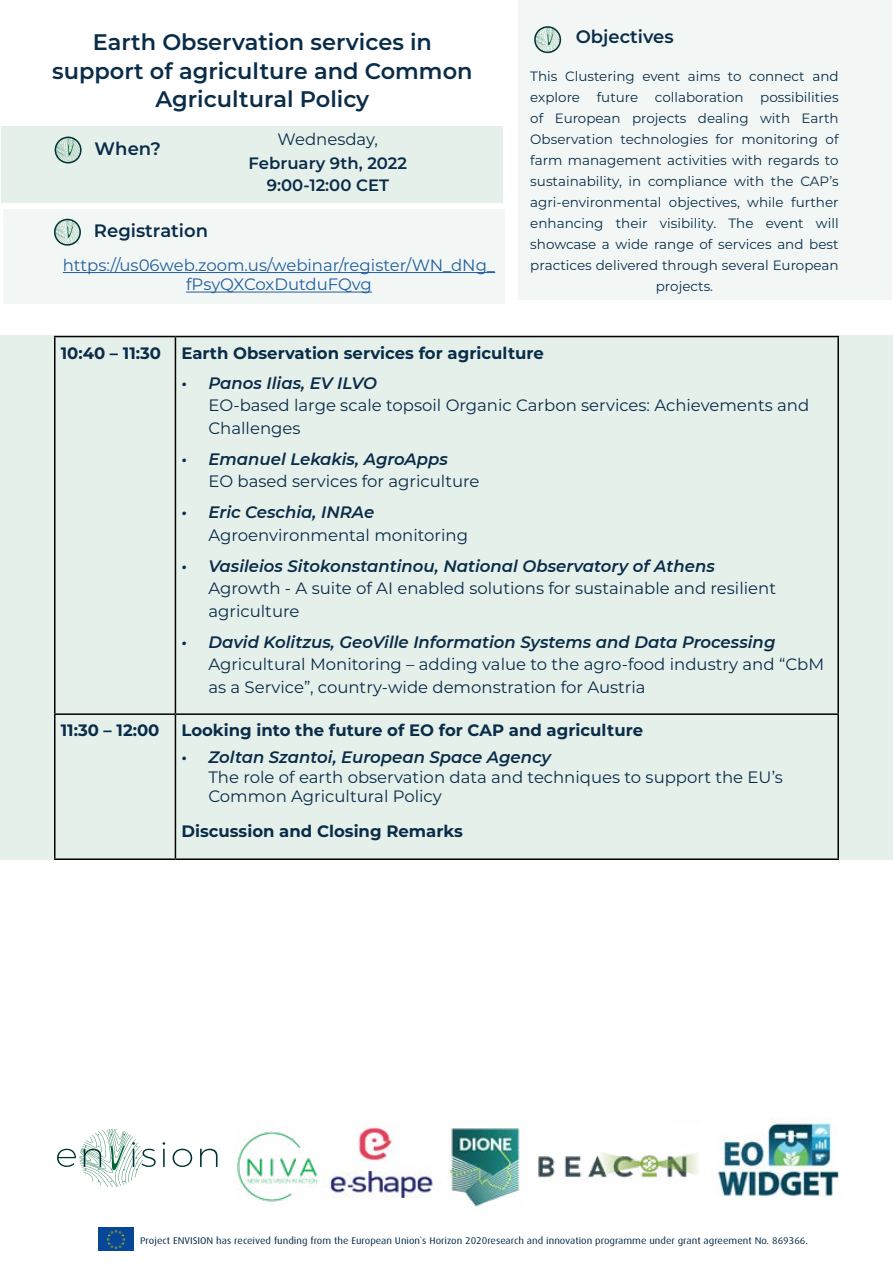
<style>
.page{position:relative;width:893px;height:1263px;background:#fff}
.page>*{position:absolute;margin:0;border:0;box-sizing:border-box;transform-origin:0 0}
.t1{font:600 22.5px/28.5px "Montserrat";color:#092c48;text-align:center}
.t2{font:600 18px "Montserrat";color:#092c48}
.t3{font:16.5px/22.5px "Montserrat";color:#092c48}
.t4{font:italic 600 16.5px "Montserrat";color:#092c48}
.t5{font:700 16.5px "Montserrat";color:#092c48}
.t6{font:16.5px/19.5px "Montserrat";color:#215e9e;text-align:center}
.t7{font:600 16.5px/22.5px "Montserrat";color:#092c48;text-align:center}
.t8{font:13.5px/21px "Montserrat";color:#092c48;text-align:center}
.t9{font:9.75px "Dax OT";color:#092c48;scale:1.08 1}
</style>
<div class="page">
<div style="left:0;top:336px;width:893px;height:524px;background:#e6f0eb"></div>
<img style="left:99px;top:1227px;width:35px;height:24px">
<hr style="left:54px;top:336px;width:121px;height:1px;background:#000">
<hr style="left:54px;top:337px;width:2px;height:376px;background:#000">
<hr style="left:175px;top:336px;width:664px;height:1px;background:#000">
<hr style="left:175px;top:337px;width:1px;height:376px;background:#000">
<hr style="left:837px;top:337px;width:2px;height:376px;background:#000">
<hr style="left:54px;top:713px;width:121px;height:2px;background:#000">
<hr style="left:54px;top:715px;width:2px;height:143px;background:#000">
<hr style="left:175px;top:713px;width:664px;height:2px;background:#000">
<hr style="left:175px;top:715px;width:1px;height:143px;background:#000">
<hr style="left:837px;top:715px;width:2px;height:143px;background:#000">
<hr style="left:54px;top:858px;width:121px;height:2px;background:#000">
<hr style="left:175px;top:858px;width:664px;height:2px;background:#000">
<svg style="left:57px;top:1129px;width:161px;height:58px"></svg>
<img style="left:237px;top:1131px;width:81px;height:71px">
<img style="left:330px;top:1126px;width:103px;height:72px">
<img style="left:447px;top:1128px;width:73px;height:79px">
<img style="left:538px;top:1153px;width:161px;height:27px">
<img style="left:717px;top:1122px;width:121px;height:74px">
<div style="left:519px;top:0;width:373px;height:300px;background:#f2f7f5"></div>
<div style="left:1px;top:126px;width:502px;height:77px;background:#e6f0eb"></div>
<div style="left:3px;top:209px;width:502px;height:95px;background:#f2f7f5"></div>
<svg style="left:55px;top:137px;width:24px;height:26px"></svg>
<div style="left:55px;top:137px;width:27px;height:26px;border:2px solid #033;border-radius:50%"></div>
<svg style="left:54px;top:219px;width:27px;height:27px"></svg>
<div style="left:54px;top:219px;width:27px;height:27px;border:2px solid #033;border-radius:50%"></div>
<hr style="left:63px;top:272px;width:432px;height:1px;background:#215e9e">
<hr style="left:186px;top:292px;width:186px;height:1px;background:#215e9e">
<svg style="left:534px;top:26px;width:27px;height:27px"></svg>
<div style="left:534px;top:26px;width:27px;height:27px;border:2px solid #033;border-radius:50%"></div>
<h1 class="t1" style="left:52px;top:27px;width:422px">Earth Observation services in support of agriculture and Common<br>Agricultural Policy</h1>
<p class="t2" style="left:95px;top:135px;width:68px">When?</p>
<p class="t3" style="left:278px;top:127px;width:102px">Wednesday,</p>
<p class="t7" style="left:249px;top:151px;width:160px">February 9th, 2022<br>9:00-12:00 CET</p>
<p class="t2" style="left:94px;top:218px;width:116px">Registration</p>
<p class="t6" style="left:63px;top:255px;width:434px">https://us06web.zoom.us/webinar/register/WN_dNg_ fPsyQXCoxDutduFQvg</p>
<p class="t2" style="left:576px;top:24px;width:100px">Objectives</p>
<p class="t8" style="left:530px;top:65px;width:310px">This Clustering event aims to connect and explore future collaboration possibilities of European projects dealing with Earth Observation technologies for monitoring of farm management activities with regards to sustainability, in compliance with the CAP’s agri-environmental objectives, while further enhancing their visibility. The event will showcase a wide range of services and best practices delivered through several European projects.</p>
<p class="t5" style="left:61px;top:341px;width:485px">10:40 – 11:30 Earth Observation services for agriculture</p>
<p class="t4" style="left:181px;top:371px;width:197px">• Panos Ilias, EV ILVO</p>
<p class="t3" style="left:208px;top:393px;width:602px">EO-based large scale topsoil Organic Carbon services: Achievements and<br>Challenges</p>
<p class="t4" style="left:181px;top:447px;width:268px">• Emanuel Lekakis, AgroApps</p>
<p class="t3" style="left:208px;top:469px;width:273px">EO based services for agriculture</p>
<p class="t4" style="left:181px;top:500px;width:194px">• Eric Ceschia, INRAe</p>
<p class="t3" style="left:208px;top:523px;width:261px">Agroenvironmental monitoring</p>
<p class="t4" style="left:181px;top:554px;width:535px">• Vasileios Sitokonstantinou, National Observatory of Athens</p>
<p class="t3" style="left:208px;top:576px;width:569px">Agrowth - A suite of AI enabled solutions for sustainable and resilient agriculture</p>
<p class="t4" style="left:181px;top:630px;width:595px">• David Kolitzus, GeoVille Information Systems and Data Processing</p>
<p class="t3" style="left:208px;top:652px;width:617px">Agricultural Monitoring – adding value to the agro-food industry and “CbM as a Service”, country-wide demonstration for Austria</p>
<p class="t5" style="left:61px;top:718px;width:100px">11:30 – 12:00</p>
<p class="t5" style="left:181px;top:718px;width:463px">Looking into the future of EO for CAP and agriculture</p>
<p class="t4" style="left:181px;top:746px;width:371px">• Zoltan Szantoi, European Space Agency</p>
<p class="t3" style="left:208px;top:766px;width:576px;line-height:19.5px">The role of earth observation data and techniques to support the EU’s<br>Common Agricultural Policy</p>
<p class="t5" style="left:181px;top:819px;width:283px">Discussion and Closing Remarks</p>
<p class="t9" style="left:140px;top:1234px;width:620px">Project ENVISION has received funding from the European Union`s Horizon 2020research and innovation programme under grant agreement No. 869366.</p>
</div>
